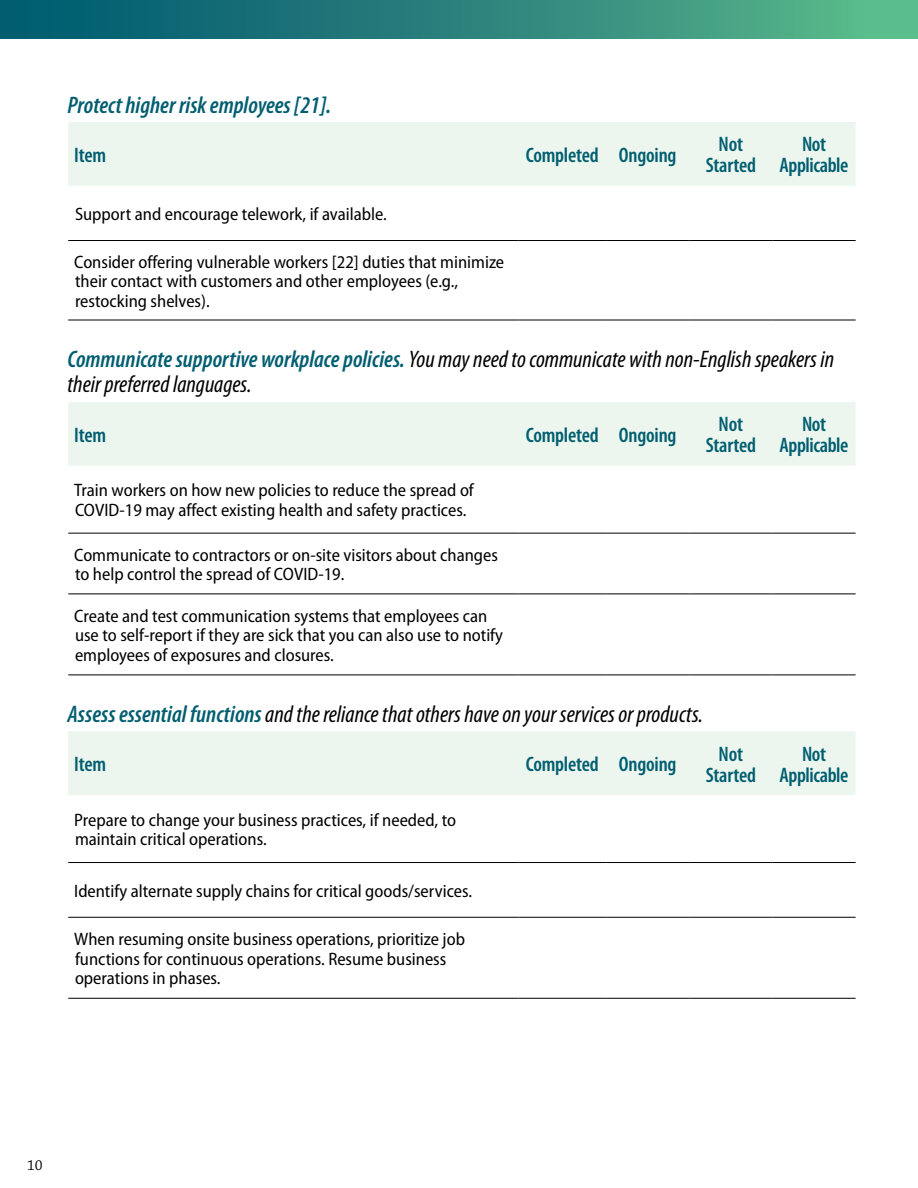
<style>
.page{position:relative;width:918px;height:1188px;background:#fff}
.page>*{position:absolute;margin:0;border:0;box-sizing:border-box;transform-origin:0 0}
.H3_table_titles{font:italic condensed 24px/25.5px "Myriad Pro";color:#000}
.H3_table_titles-2{font:italic 600 condensed 24px "Myriad Pro";color:#005e70}
.Table_Headers_DK_TEA{font:600 condensed 21px/21px "Myriad Pro";letter-spacing:-.01em;color:#005e70;text-align:center}
.TH_ROW{font:semi-condensed 18px/19.5px "Myriad Pro";color:#000}
.t1{font:15px "Chaparral Pro";color:#000}
.s1{font-weight:600;color:#005e70}
</style>
<div class="page">
<div style="left:0;top:0;width:918px;height:38px;background:linear-gradient(to right,#00536e,#5dba8b)"></div>
<div style="left:68px;top:122px;width:788px;height:64px;background:#ecf6ef"></div>
<hr style="left:68px;top:240px;width:450px;height:1px;background:#000">
<hr style="left:518px;top:240px;width:88px;height:1px;background:#000">
<hr style="left:606px;top:240px;width:83px;height:1px;background:#000">
<hr style="left:689px;top:240px;width:83px;height:1px;background:#000">
<hr style="left:772px;top:240px;width:84px;height:1px;background:#000">
<hr style="left:68px;top:320px;width:450px;height:1px;background:#000">
<hr style="left:518px;top:320px;width:88px;height:1px;background:#000">
<hr style="left:606px;top:320px;width:83px;height:1px;background:#000">
<hr style="left:689px;top:320px;width:83px;height:1px;background:#000">
<hr style="left:772px;top:320px;width:84px;height:1px;background:#000">
<div style="left:68px;top:402px;width:788px;height:64px;background:#ecf6ef"></div>
<hr style="left:68px;top:533px;width:450px;height:1px;background:#000">
<hr style="left:518px;top:533px;width:88px;height:1px;background:#000">
<hr style="left:606px;top:533px;width:83px;height:1px;background:#000">
<hr style="left:689px;top:533px;width:83px;height:1px;background:#000">
<hr style="left:772px;top:533px;width:84px;height:1px;background:#000">
<hr style="left:68px;top:594px;width:450px;height:1px;background:#000">
<hr style="left:518px;top:594px;width:88px;height:1px;background:#000">
<hr style="left:606px;top:594px;width:83px;height:1px;background:#000">
<hr style="left:689px;top:594px;width:83px;height:1px;background:#000">
<hr style="left:772px;top:594px;width:84px;height:1px;background:#000">
<hr style="left:68px;top:675px;width:450px;height:1px;background:#000">
<hr style="left:518px;top:675px;width:88px;height:1px;background:#000">
<hr style="left:606px;top:675px;width:83px;height:1px;background:#000">
<hr style="left:689px;top:675px;width:83px;height:1px;background:#000">
<hr style="left:772px;top:675px;width:84px;height:1px;background:#000">
<div style="left:68px;top:731px;width:788px;height:64px;background:#ecf6ef"></div>
<hr style="left:68px;top:862px;width:450px;height:1px;background:#000">
<hr style="left:518px;top:862px;width:88px;height:1px;background:#000">
<hr style="left:606px;top:862px;width:83px;height:1px;background:#000">
<hr style="left:689px;top:862px;width:83px;height:1px;background:#000">
<hr style="left:772px;top:862px;width:84px;height:1px;background:#000">
<hr style="left:68px;top:917px;width:450px;height:1px;background:#000">
<hr style="left:518px;top:917px;width:88px;height:1px;background:#000">
<hr style="left:606px;top:917px;width:83px;height:1px;background:#000">
<hr style="left:689px;top:917px;width:83px;height:1px;background:#000">
<hr style="left:772px;top:917px;width:84px;height:1px;background:#000">
<hr style="left:68px;top:998px;width:450px;height:1px;background:#000">
<hr style="left:518px;top:998px;width:88px;height:1px;background:#000">
<hr style="left:606px;top:998px;width:83px;height:1px;background:#000">
<hr style="left:689px;top:998px;width:83px;height:1px;background:#000">
<hr style="left:772px;top:998px;width:84px;height:1px;background:#000">
<h3 class="H3_table_titles-2" style="left:68px;top:92px;width:265px">Protect higher risk employees [21].</h3>
<p class="Table_Headers_DK_TEA" style="left:74px;top:145px;width:33px">Item</p>
<p class="Table_Headers_DK_TEA" style="left:526px;top:145px;width:75px">Completed</p>
<p class="Table_Headers_DK_TEA" style="left:619px;top:145px;width:59px">Ongoing</p>
<p class="Table_Headers_DK_TEA" style="left:706px;top:134px;width:52px">Not<br>Started</p>
<p class="Table_Headers_DK_TEA" style="left:780px;top:134px;width:70px">Not<br>Applicable</p>
<p class="TH_ROW" style="left:75px;top:204px;width:313px">Support and encourage telework, if available.</p>
<p class="TH_ROW" style="left:74px;top:252px;width:431px">Consider offering vulnerable workers [22] duties that minimize their contact with customers and other employees (e.g., restocking shelves).</p>
<h3 class="H3_table_titles" style="left:67px;top:347px;width:768px"><span class="s1">Communicate supportive workplace policies.</span> You may need to communicate with non-English speakers in their preferred languages.</h3>
<p class="Table_Headers_DK_TEA" style="left:74px;top:425px;width:33px">Item</p>
<p class="Table_Headers_DK_TEA" style="left:526px;top:425px;width:75px">Completed</p>
<p class="Table_Headers_DK_TEA" style="left:619px;top:425px;width:59px">Ongoing</p>
<p class="Table_Headers_DK_TEA" style="left:706px;top:414px;width:52px">Not<br>Started</p>
<p class="Table_Headers_DK_TEA" style="left:780px;top:414px;width:70px">Not<br>Applicable</p>
<p class="TH_ROW" style="left:74px;top:481px;width:401px">Train workers on how new policies to reduce the spread of<br>COVID-19 may affect existing health and safety practices.</p>
<p class="TH_ROW" style="left:74px;top:545px;width:425px">Communicate to contractors or on-site visitors about changes to help control the spread of COVID-19.</p>
<p class="TH_ROW" style="left:74px;top:606px;width:430px">Create and test communication systems that employees can use to self-report if they are sick that you can also use to notify employees of exposures and closures.</p>
<h3 class="H3_table_titles" style="left:67px;top:702px;width:635px"><span class="s1">Assess essential functions</span> and the reliance that others have on your services or products.</h3>
<p class="Table_Headers_DK_TEA" style="left:74px;top:754px;width:33px">Item</p>
<p class="Table_Headers_DK_TEA" style="left:526px;top:754px;width:75px">Completed</p>
<p class="Table_Headers_DK_TEA" style="left:619px;top:754px;width:59px">Ongoing</p>
<p class="Table_Headers_DK_TEA" style="left:706px;top:743px;width:52px">Not<br>Started</p>
<p class="Table_Headers_DK_TEA" style="left:780px;top:743px;width:70px">Not<br>Applicable</p>
<p class="TH_ROW" style="left:74px;top:810px;width:383px">Prepare to change your business practices, if needed, to maintain critical operations.</p>
<p class="TH_ROW" style="left:74px;top:881px;width:399px">Identify alternate supply chains for critical goods/services.</p>
<p class="TH_ROW" style="left:74px;top:930px;width:392px">When resuming onsite business operations, prioritize job functions for continuous operations. Resume business operations in phases.</p>
<p class="t1" style="left:27px;top:1157px;width:17px">10</p>
</div>
